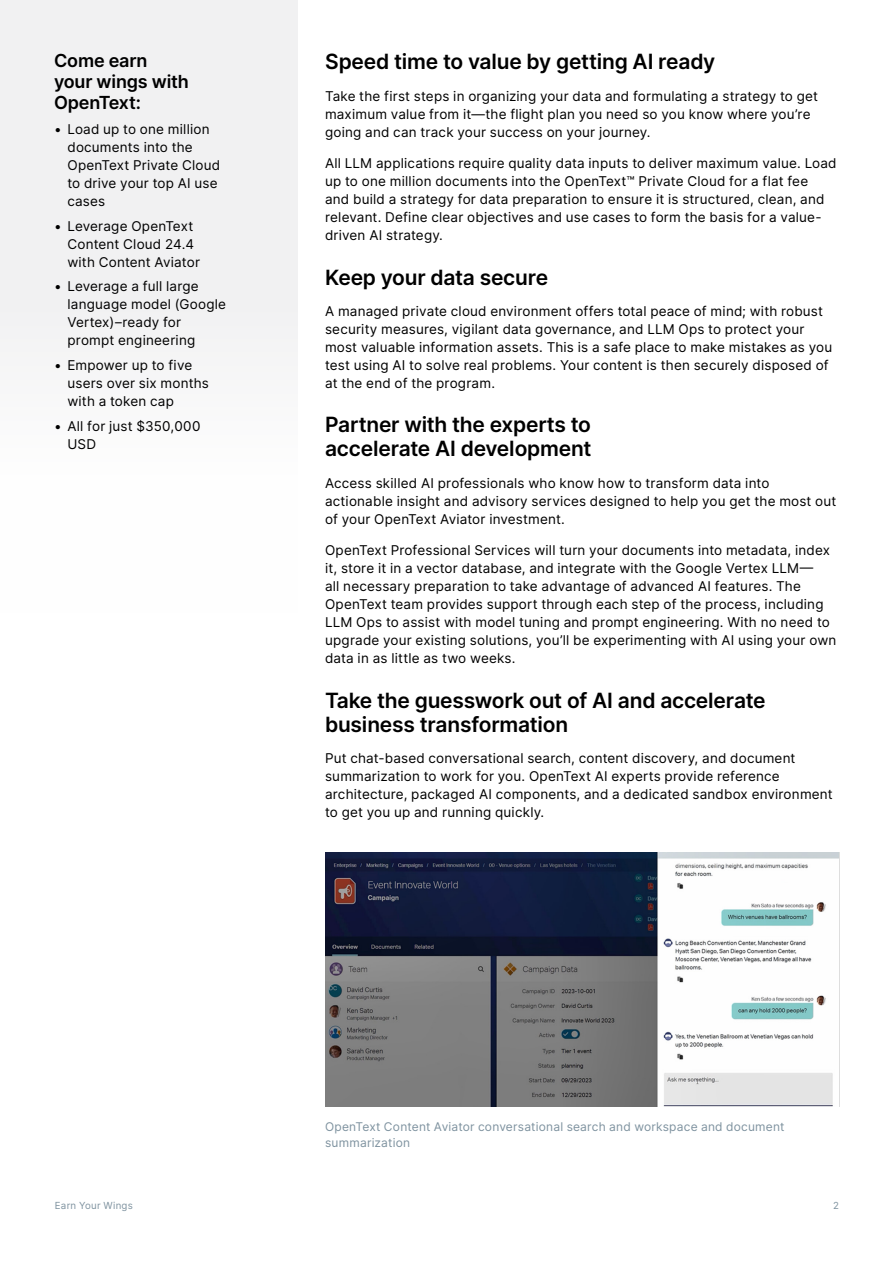
<style>
.page{position:relative;width:893px;height:1263px;background:#fff}
.page>*{position:absolute;margin:0;border:0;box-sizing:border-box;transform-origin:0 0}
.H2_Heading{font:600 21px/24px "Inter";letter-spacing:-.01em;color:#000}
.H3_Heading{font:600 18px/21px "Inter";letter-spacing:-.01em;color:#000}
.Body{font:13.5px/18px "Inter";letter-spacing:.015em;color:#000}
.t1{font:12px/16.5px "Inter";letter-spacing:.02em;color:#7e929f}
.t2{font:9.75px "Inter";letter-spacing:.025em;color:#7e929f}
</style>
<div class="page">
<div style="left:0;top:0;width:298px;height:352px;background:#f1f1f2"></div>
<img style="left:325px;top:853px;width:514px;height:253px">
<h3 class="H3_Heading" style="left:54px;top:50px;width:136px">Come earn your wings with<br>OpenText:</h3>
<p class="Body" style="left:68px;top:120px;width:154px;text-indent:-14px">• Load up to one million documents into the<br>OpenText Private Cloud to drive your top AI use cases</p>
<p class="Body" style="left:68px;top:216px;width:134px;text-indent:-14px">• Leverage OpenText<br>Content Cloud 24.4 with Content Aviator</p>
<p class="Body" style="left:68px;top:277px;width:160px;text-indent:-14px">• Leverage a full large language model (Google<br>Vertex)–ready for prompt engineering</p>
<p class="Body" style="left:68px;top:356px;width:143px;text-indent:-14px">• Empower up to five users over six months with a token cap</p>
<p class="Body" style="left:68px;top:417px;width:134px;text-indent:-14px">• All for just $350,000<br>USD</p>
<h2 class="H2_Heading" style="left:325px;top:49px;width:392px">Speed time to value by getting AI ready</h2>
<p class="Body" style="left:325px;top:87px;width:494px">Take the first steps in organizing your data and formulating a strategy to get maximum value from it—the flight plan you need so you know where you’re going and can track your success on your journey.</p>
<p class="Body" style="left:325px;top:154px;width:513px">All LLM applications require quality data inputs to deliver maximum value. Load up to one million documents into the OpenText™ Private Cloud for a flat fee<br>and build a strategy for data preparation to ensure it is structured, clean, and relevant. Define clear objectives and use cases to form the basis for a value&shy;driven AI strategy.</p>
<h2 class="H2_Heading" style="left:325px;top:264px;width:225px">Keep your data secure</h2>
<p class="Body" style="left:325px;top:302px;width:509px">A managed private cloud environment offers total peace of mind; with robust security measures, vigilant data governance, and LLM Ops to protect your most valuable information assets. This is a safe place to make mistakes as you test using AI to solve real problems. Your content is then securely disposed of at the end of the program.</p>
<h2 class="H2_Heading" style="left:325px;top:412px;width:268px">Partner with the experts to accelerate AI development</h2>
<p class="Body" style="left:325px;top:474px;width:513px">Access skilled AI professionals who know how to transform data into actionable insight and advisory services designed to help you get the most out of your OpenText Aviator investment.</p>
<p class="Body" style="left:325px;top:541px;width:513px">OpenText Professional Services will turn your documents into metadata, index it, store it in a vector database, and integrate with the Google Vertex LLM—<br>all necessary preparation to take advantage of advanced AI features. The OpenText team provides support through each step of the process, including LLM Ops to assist with model tuning and prompt engineering. With no need to upgrade your existing solutions, you’ll be experimenting with AI using your own data in as little as two weeks.</p>
<h2 class="H2_Heading" style="left:325px;top:687px;width:442px">Take the guesswork out of AI and accelerate business transformation</h2>
<p class="Body" style="left:325px;top:749px;width:509px">Put chat-based conversational search, content discovery, and document summarization to work for you. OpenText AI experts provide reference architecture, packaged AI components, and a dedicated sandbox environment to get you up and running quickly.</p>
<p class="t1" style="left:325px;top:1118px;width:461px">OpenText Content Aviator conversational search and workspace and document summarization</p>
<p class="t2" style="left:55px;top:1198px;width:79px">Earn Your Wings</p>
<p class="t2" style="left:833px;top:1198px;width:7px">2</p>
</div>
